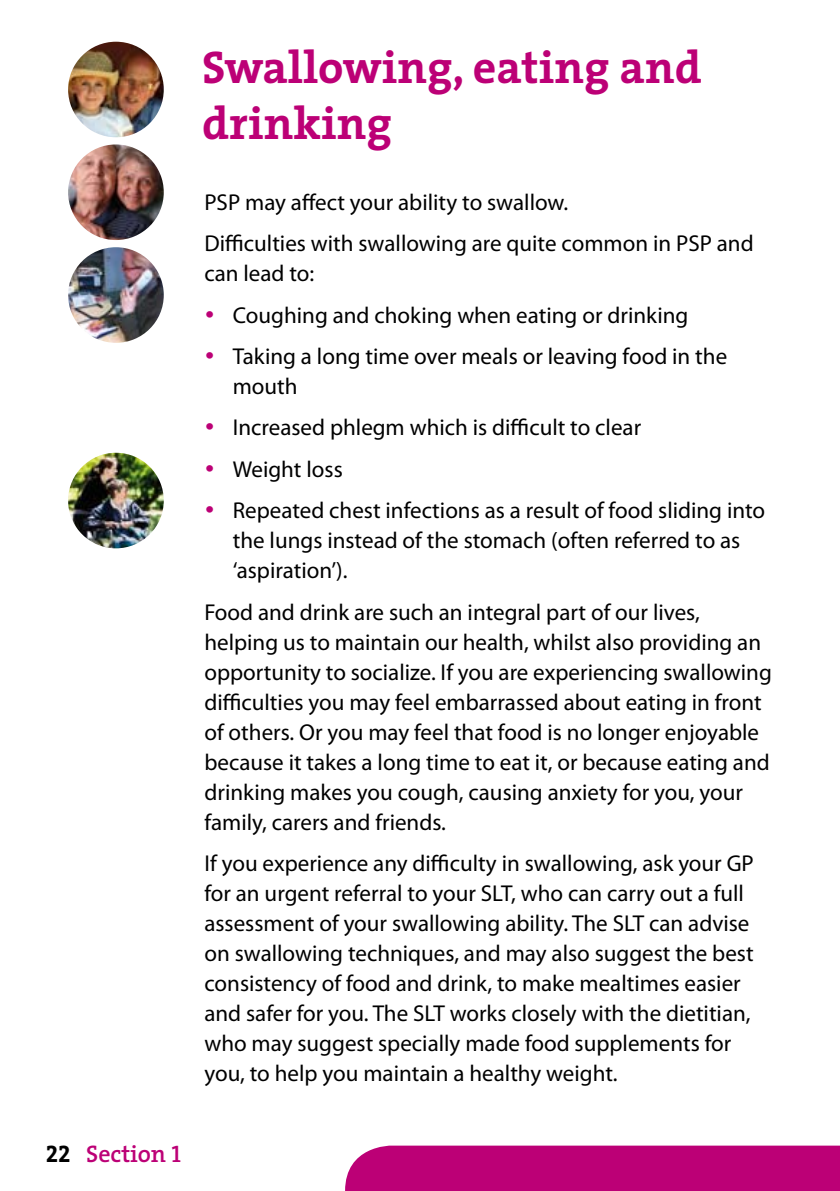
<style>
.page{position:relative;width:840px;height:1191px;background:#fff}
.page>*{position:absolute;margin:0;border:0;box-sizing:border-box;transform-origin:0 0}
.t1{font:700 46px/55.2px "The Serif";color:#bc0076}
.t2{font:600 24px "The Serif";color:#bc0076}
.t3{font:23px/30px "Myriad Pro";color:#000}
.s1{color:#bc0076}
.s2{font-family:"The Serif Bold Caps";font-weight:400;color:#000}
.s3{font-family:"The Serif Semi Bold Caps";font-weight:400}
</style>
<div class="page">
<div style="left:345px;top:1145px;width:495px;height:46px;background:#bc0076"></div>
<img style="left:68px;top:42px;width:96px;height:95px;border-radius:48px">
<img style="left:68px;top:144px;width:96px;height:96px;border-radius:48px">
<img style="left:68px;top:247px;width:96px;height:96px;border-radius:48px">
<img style="left:68px;top:453px;width:96px;height:95px;border-radius:48px">
<h1 class="t1" style="left:202px;top:39px;width:501px">Swallowing, eating and drinking</h1>
<p class="t3" style="left:204px;top:181px;width:550px;line-height:41.4px">PSP may affect your ability to swallow.<br>Difficulties with swallowing are quite common in PSP and</p>
<p class="t3" style="left:204px;top:258px;width:111px">can lead to:</p>
<p class="t3" style="left:204px;top:300px;width:485px"><span class="s1">•</span> Coughing and choking when eating or drinking</p>
<p class="t3" style="left:233px;top:341px;width:495px;text-indent:-28px"><span class="s1">•</span> Taking a long time over meals or leaving food in the mouth</p>
<p class="t3" style="left:204px;top:412px;width:438px"><span class="s1">•</span> Increased phlegm which is difficult to clear</p>
<p class="t3" style="left:204px;top:454px;width:140px"><span class="s1">•</span> Weight loss</p>
<p class="t3" style="left:233px;top:495px;width:533px;text-indent:-28px"><span class="s1">•</span> Repeated chest infections as a result of food sliding into the lungs instead of the stomach (often referred to as ‘aspiration’).</p>
<p class="t3" style="left:204px;top:596px;width:568px">Food and drink are such an integral part of our lives, helping us to maintain our health, whilst also providing an opportunity to socialize. If you are experiencing swallowing difficulties you may feel embarrassed about eating in front of others. Or you may feel that food is no longer enjoyable because it takes a long time to eat it, or because eating and drinking makes you cough, causing anxiety for you, your family, carers and friends.</p>
<p class="t3" style="left:204px;top:847px;width:550px">If you experience any difficulty in swallowing, ask your GP for an urgent referral to your SLT, who can carry out a full assessment of your swallowing ability. The SLT can advise on swallowing techniques, and may also suggest the best consistency of food and drink, to make mealtimes easier and safer for you. The SLT works closely with the dietitian, who may suggest specially made food supplements for you, to help you maintain a healthy weight.</p>
<p class="t2" style="left:46px;top:1133px;width:137px"><span class="s2">22</span> Section <span class="s3">1</span></p>
</div>
